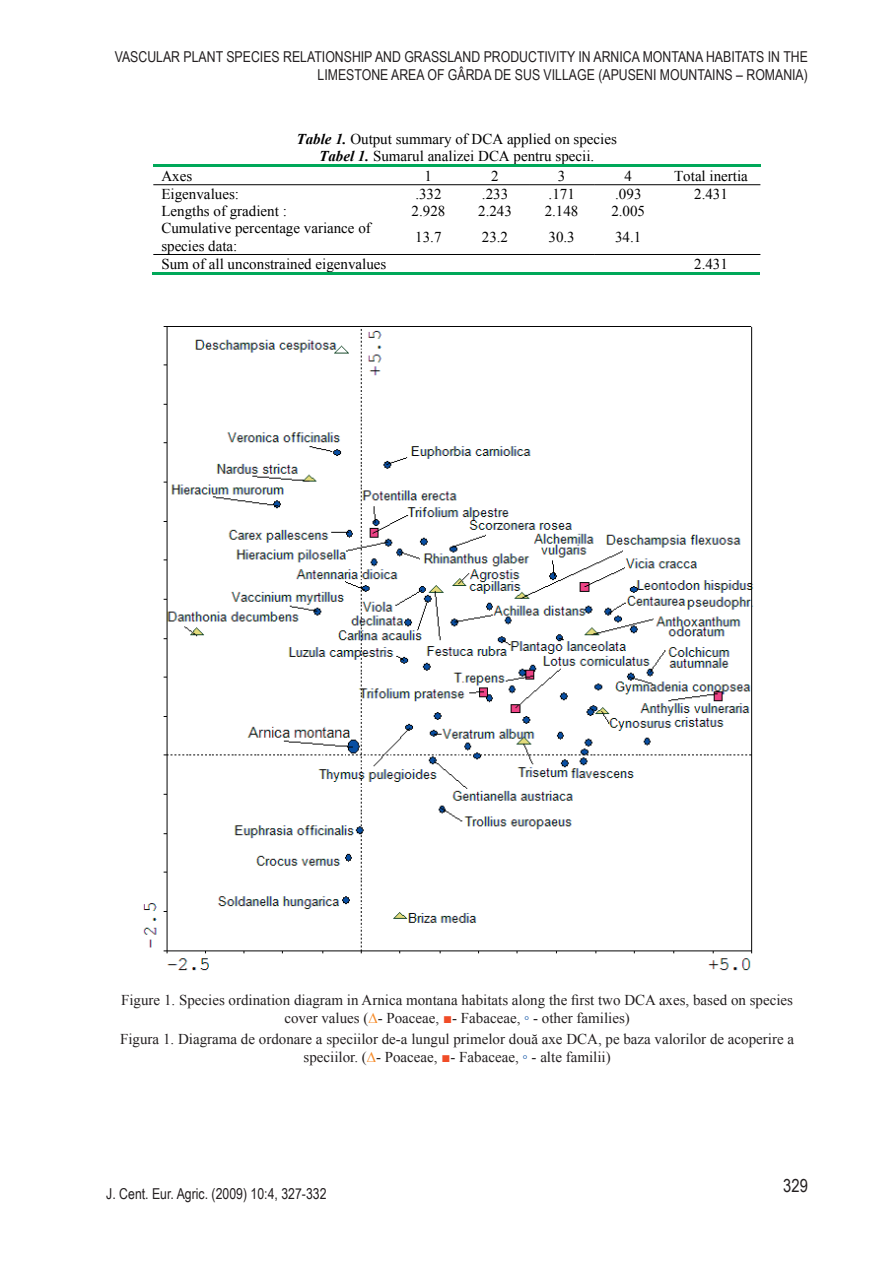
<style>
.page{position:relative;width:893px;height:1263px;background:#fff}
.page>*{position:absolute;margin:0;border:0;box-sizing:border-box;transform-origin:0 0}
.t1{font:18px "Arial Narrow";color:#231f20}
.t2{font:15px/18px "Times New Roman";color:#231f20;text-align:center}
.t3{font:15px/17.2px "Times New Roman";color:#000;text-align:center}
.t4{font:15px/18px "Arial Narrow";color:#231f20;text-align:right}
.s1{font-weight:700;font-style:italic}
.s2{color:#f68c2b}
.s3{color:#f04c27}
.s4{color:#094fa3}
</style>
<div class="page">
<hr style="left:153px;top:165px;width:377px;height:2px;background:#00a859">
<hr style="left:530px;top:165px;width:65px;height:2px;background:#00a859">
<hr style="left:595px;top:165px;width:165px;height:2px;background:#00a859">
<hr style="left:153px;top:184px;width:376px;height:1px;background:#000">
<hr style="left:529px;top:184px;width:66px;height:1px;background:#000">
<hr style="left:595px;top:184px;width:165px;height:1px;background:#000">
<hr style="left:153px;top:254px;width:376px;height:1px;background:#000">
<hr style="left:529px;top:254px;width:66px;height:1px;background:#000">
<hr style="left:595px;top:254px;width:165px;height:1px;background:#000">
<hr style="left:152px;top:272px;width:243px;height:2px;background:#00a859">
<hr style="left:394px;top:272px;width:68px;height:2px;background:#00a859">
<hr style="left:461px;top:272px;width:67px;height:2px;background:#00a859">
<hr style="left:529px;top:272px;width:66px;height:2px;background:#00a859">
<hr style="left:594px;top:272px;width:68px;height:2px;background:#00a859">
<hr style="left:660px;top:272px;width:100px;height:2px;background:#00a859">
<img style="left:143px;top:326px;width:611px;height:645px">
<p class="t4" style="left:115px;top:47px;width:695px">VASCULAR PLANT SPECIES RELATIONSHIP AND GRASSLAND PRODUCTIVITY IN ARNICA MONTANA HABITATS IN THE<br>LIMESTONE AREA OF GÂRDA DE SUS VILLAGE (APUSENI MOUNTAINS – ROMANIA)</p>
<p class="t3" style="left:297px;top:130px;width:322px"><span class="s1">Table 1.</span> Output summary of DCA applied on species<br><span class="s1">Tabel 1.</span> Sumarul analizei DCA pentru specii.</p>
<p class="t3" style="left:161px;top:167px;width:32px">Axes</p>
<p class="t3" style="left:425px;top:167px;width:9px">1</p>
<p class="t3" style="left:491px;top:167px;width:9px">2</p>
<p class="t3" style="left:558px;top:167px;width:9px">3</p>
<p class="t3" style="left:624px;top:167px;width:9px">4</p>
<p class="t3" style="left:674px;top:167px;width:75px">Total inertia</p>
<p class="t3" style="left:161px;top:185px;width:79px">Eigenvalues:</p>
<p class="t3" style="left:415px;top:185px;width:28px">.332</p>
<p class="t3" style="left:482px;top:185px;width:28px">.233</p>
<p class="t3" style="left:549px;top:185px;width:28px">.171</p>
<p class="t3" style="left:615px;top:185px;width:28px">.093</p>
<p class="t3" style="left:694px;top:185px;width:35px">2.431</p>
<p class="t3" style="left:161px;top:202px;width:127px">Lengths of gradient :</p>
<p class="t3" style="left:412px;top:202px;width:35px">2.928</p>
<p class="t3" style="left:478px;top:202px;width:35px">2.243</p>
<p class="t3" style="left:545px;top:202px;width:35px">2.148</p>
<p class="t3" style="left:611px;top:202px;width:35px">2.005</p>
<p class="t3" style="left:161px;top:219px;width:211px;text-align:left">Cumulative percentage variance of species data:</p>
<p class="t3" style="left:415px;top:228px;width:28px">13.7</p>
<p class="t3" style="left:482px;top:228px;width:28px">23.2</p>
<p class="t3" style="left:548px;top:228px;width:28px">30.3</p>
<p class="t3" style="left:615px;top:228px;width:28px">34.1</p>
<p class="t3" style="left:161px;top:255px;width:227px">Sum of all unconstrained eigenvalues</p>
<p class="t3" style="left:694px;top:255px;width:35px">2.431</p>
<p class="t2" style="left:121px;top:991px;width:673px">Figure 1. Species ordination diagram in Arnica montana habitats along the first two DCA axes, based on species cover values (<span class="s2">∆</span>- Poaceae, <span class="s3">■</span>- Fabaceae, <span class="s4">◦</span> - other families)</p>
<p class="t2" style="left:120px;top:1029px;width:675px">Figura 1. Diagrama de ordonare a speciilor de-a lungul primelor două axe DCA, pe baza valorilor de acoperire a speciilor. (<span class="s2">∆</span>- Poaceae, <span class="s3">■</span>- Fabaceae, <span class="s4">◦</span> - alte familii)</p>
<p class="t4" style="left:106px;top:1184px;width:222px">J. Cent. Eur. Agric. (2009) 10:4, 327-332</p>
<p class="t1" style="left:783px;top:1172px;width:26px">329</p>
</div>
